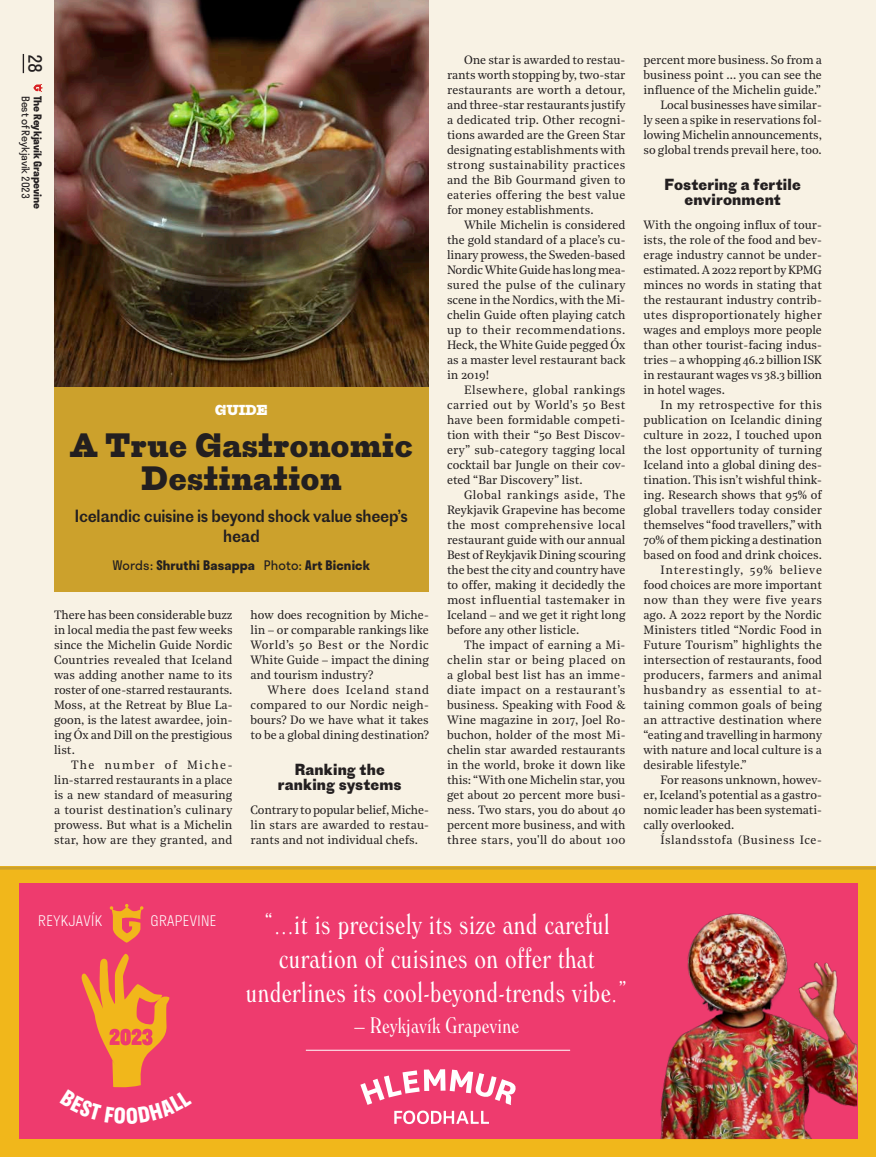
<style>
.page{position:relative;width:876px;height:1157px;background:#f8f2e4}
.page>*{position:absolute;margin:0;border:0;box-sizing:border-box;transform-origin:0 0}
.t1{font:700 31.5px/33px "Proto Slab";color:#231f20;text-align:center}
.t2{font:300 condensed 28.95px/34px "Windsor BT";letter-spacing:.015em;color:#fff;text-align:center;scale:.94 1}
.t3{font:300 condensed 21.9px "Windsor BT";letter-spacing:.015em;color:#fff;scale:.94 1}
.t4{font:18px "Stratos";color:#231f20}
.t5{font:16.5px/19.8px "Proto Grotesk";letter-spacing:-.02em;color:#231f20;text-align:center;scale:.95 1}
.t6{font:700 15px/15px "Proto Grotesk";letter-spacing:.01em;color:#231f20;text-align:center}
.t7{font:300 14.25px "Stratos";letter-spacing:.03em;color:#fff}
.t8{font:700 13.5px "Proto Slab";letter-spacing:-.02em;color:#fff}
.t9{font:700 12.9px "Stratos";letter-spacing:.015em;color:#231f20}
.t10{font:12px/15px "Noe Text";color:#231f20;text-align:justify}
.t11{font:12px "Noe Text";letter-spacing:.045em;color:#231f20}
.t12{font:12px "Noe Text";letter-spacing:.04em;color:#231f20}
.t13{font:12px "Noe Text";letter-spacing:.025em;color:#231f20}
.t14{font:12px "Noe Text";letter-spacing:.06em;color:#231f20}
.t15{font:12px "Noe Text";letter-spacing:.03em;color:#231f20}
.t16{font:700 10.5px "Stratos";letter-spacing:-.005em;color:#231f20}
.t17{font:10.5px "Stratos";letter-spacing:-.01em;color:#231f20}
.s1{font-weight:400}
.s2{font-family:"Noe Text";font-weight:400}
</style>
<div class="page">
<svg style="left:34px;top:84px;width:9px;height:8px"></svg>
<svg style="left:23px;top:54px;width:1px;height:19px"></svg>
<div style="left:0;top:866px;width:876px;height:291px;background:#f1b71b"></div>
<div style="left:19px;top:883px;width:838px;height:256px;background:#ee3b6e"></div>
<svg style="left:110px;top:904px;width:33px;height:38px"></svg>
<svg style="left:360px;top:1069px;width:156px;height:55px"></svg>
<img style="left:660px;top:913px;width:197px;height:226px">
<hr style="left:306px;top:1049px;width:264px;height:1px;background:#fff">
<hr style="left:0;top:866px;width:876px;height:3px;background:#cca12c">
<div style="left:54px;top:64px;width:375px;height:527px;background:#cca12c"></div>
<img style="left:54px;top:0;width:375px;height:386px">
<svg style="left:81px;top:953px;width:89px;height:135px"></svg>
<h3 class="t4" style="left:49px;top:54px;width:21px;rotate:90deg">28</h3>
<p class="t17" style="left:34px;top:96px;width:105px;rotate:90deg">Best of Reykjavík 2023</p>
<p class="t16" style="left:46px;top:96px;width:115px;rotate:90deg">The Reykjavík Grapevine</p>
<p class="t8" style="left:215px;top:400px;width:55px">GUIDE</p>
<h1 class="t1" style="left:70px;top:428px;width:345px">A True Gastronomic<br>Destination</h1>
<h3 class="t5" style="left:75px;top:506px;width:352px">Icelandic cuisine is beyond shock value sheep’s head</h3>
<p class="t9" style="left:113px;top:555px;width:259px"><span class="s1">Words</span><span class="s2">:</span> Shruthi Basappa <span class="s1">Photo</span><span class="s2">:</span> Art Bicnick</p>
<p class="t10" style="left:54px;top:606px;width:180px">There has been considerable buzz in local media the past few weeks since the Michelin Guide Nordic Countries revealed that Iceland was adding another name to its roster of one-starred restaurants.<br>Moss, at the Retreat by Blue La&shy;goon, is the latest awardee, join&shy;ing Óx and Dill on the prestigious list.</p>
<p class="t10" style="left:54px;top:756px;width:180px;text-indent:17px">The number of Miche&shy;lin-starred restaurants in a place is a new standard of measuring a tourist destination’s culinary prowess. But what is a Michelin star, how are they granted, and</p>
<p class="t10" style="left:250px;top:606px;width:180px">how does recognition by Miche&shy;lin – or comparable rankings like World’s 50 Best or the Nordic White Guide – impact the dining and tourism industry?</p>
<p class="t10" style="left:250px;top:681px;width:180px;text-indent:17px">Where does Iceland stand compared to our Nordic neigh&shy;bours? Do we have what it takes to be a global dining destination?</p>
<p class="t6" style="left:278px;top:762px;width:125px">Ranking the ranking systems</p>
<p class="t10" style="left:250px;top:801px;width:180px">Contrary to popular belief, Miche&shy;lin stars are awarded to restau&shy;rants and not individual chefs.</p>
<p class="t10" style="left:447px;top:51px;width:180px;text-indent:17px">One star is awarded to restau&shy;rants worth stopping by, two-star restaurants are worth a detour, and three-star restaurants justify a dedicated trip. Other recogni&shy;tions awarded are the Green Star designating establishments with strong sustainability practices and the Bib Gourmand given to eateries offering the best value for money establishments.</p>
<p class="t10" style="left:447px;top:216px;width:180px;text-indent:17px">While Michelin is considered the gold standard of a place’s cu&shy;linary prowess, the Sweden-based Nordic White Guide has long mea&shy;sured the pulse of the culinary scene in the Nordics, with the Mi&shy;chelin Guide often playing catch up to their recommendations.<br>Heck, the White Guide pegged Óx as a master level restaurant back in 2019!</p>
<p class="t10" style="left:447px;top:381px;width:180px;text-indent:17px">Elsewhere, global rankings carried out by World’s 50 Best have been formidable competi&shy;tion with their “50 Best Discov&shy;ery” sub-category tagging local cocktail bar Jungle on their cov&shy;eted “Bar Discovery” list.</p>
<p class="t10" style="left:447px;top:486px;width:180px;text-indent:17px">Global rankings aside, The Reykjavik Grapevine has become the most comprehensive local restaurant guide with our annual Best of Reykjavik Dining scouring the best the city and country have to offer, making it decidedly the most influential tastemaker in Iceland – and we get it right long before any other listicle.</p>
<p class="t10" style="left:447px;top:636px;width:180px;text-indent:17px">The impact of earning a Mi&shy;chelin star or being placed on a global best list has an imme&shy;diate impact on a restaurant’s business. Speaking with Food &amp; Wine magazine in 2017, Joel Ro&shy;buchon, holder of the most Mi&shy;chelin star awarded restaurants in the world, broke it down like this: “With one Michelin star, you get about 20 percent more busi&shy;ness. Two stars, you do about 40 percent more business, and with three stars, you'll do about 100</p>
<p class="t10" style="left:643px;top:51px;width:180px;text-align:right">percent more business. So from a business point ... you can see the influence of the Michelin guide.” Local businesses have similar-<br>ly seen a spike in reservations fol&shy;lowing Michelin announcements, so global trends prevail here, too.</p>
<p class="t6" style="left:665px;top:177px;width:138px">Fostering a fertile environment</p>
<p class="t10" style="left:643px;top:216px;width:180px">With the ongoing influx of tour&shy;ists, the role of the food and bev&shy;erage industry cannot be under&shy;estimated. A 2022 report by KPMG minces no words in stating that the restaurant industry contrib&shy;utes disproportionately higher wages and employs more people than other tourist-facing indus&shy;tries – a whopping 46.2 billion ISK in restaurant wages vs 38.3 billion in hotel wages.</p>
<p class="t13" style="left:660px;top:396px;width:163px">In my retrospective for this</p>
<p class="t10" style="left:643px;top:411px;width:180px">publication on Icelandic dining</p>
<p class="t10" style="left:643px;top:426px;width:180px">culture in 2022, I touched upon</p>
<p class="t10" style="left:643px;top:441px;width:180px">the lost opportunity of turning</p>
<p class="t10" style="left:643px;top:456px;width:180px">Iceland into a global dining des-</p>
<p class="t10" style="left:643px;top:471px;width:180px">tination. This isn’t wishful think-</p>
<p class="t10" style="left:643px;top:486px;width:180px">ing. Research shows that 95% of</p>
<p class="t10" style="left:643px;top:501px;width:180px">global travellers today consider</p>
<p class="t10" style="left:643px;top:516px;width:180px">themselves “food travellers,” with</p>
<p class="t10" style="left:643px;top:531px;width:180px">70% of them picking a destination</p>
<p class="t10" style="left:643px;top:546px;width:180px">based on food and drink choices.</p>
<p class="t14" style="left:660px;top:561px;width:163px">Interestingly, 59% believe</p>
<p class="t10" style="left:643px;top:576px;width:180px">food choices are more important</p>
<p class="t15" style="left:643px;top:591px;width:180px">now than they were five years</p>
<p class="t10" style="left:643px;top:606px;width:180px">ago. A 2022 report by the Nordic</p>
<p class="t10" style="left:643px;top:621px;width:180px">Ministers titled “Nordic Food in</p>
<p class="t10" style="left:643px;top:636px;width:180px">Future Tourism” highlights the</p>
<p class="t10" style="left:643px;top:651px;width:180px">intersection of restaurants, food</p>
<p class="t10" style="left:643px;top:666px;width:180px">producers, farmers and animal</p>
<p class="t11" style="left:643px;top:681px;width:180px">husbandry as essential to at-</p>
<p class="t10" style="left:643px;top:696px;width:180px">taining common goals of being</p>
<p class="t10" style="left:643px;top:711px;width:180px">an attractive destination where</p>
<p class="t10" style="left:643px;top:726px;width:180px">“eating and travelling in harmony</p>
<p class="t10" style="left:643px;top:741px;width:180px">with nature and local culture is a</p>
<p class="t10" style="left:643px;top:756px;width:105px">desirable lifestyle.”</p>
<p class="t10" style="left:660px;top:771px;width:163px">For reasons unknown, howev-</p>
<p class="t10" style="left:643px;top:786px;width:180px">er, Iceland’s potential as a gastro-</p>
<p class="t10" style="left:643px;top:801px;width:180px">nomic leader has been systemati-</p>
<p class="t10" style="left:643px;top:816px;width:92px">cally overlooked.</p>
<p class="t12" style="left:660px;top:831px;width:163px">Íslandsstofa (Business Ice-</p>
<p class="t7" style="left:38px;top:909px;width:65px">REYKJAVÍK</p>
<p class="t7" style="left:150px;top:909px;width:68px">GRAPEVINE</p>
<h2 class="t2" style="left:246px;top:906px;width:408px">“...it is precisely its size and careful curation of cuisines on offer that underlines its cool-beyond-trends vibe.”</h2>
<h3 class="t3" style="left:354px;top:1011px;width:177px">– Reykjavík Grapevine</h3>
</div>
